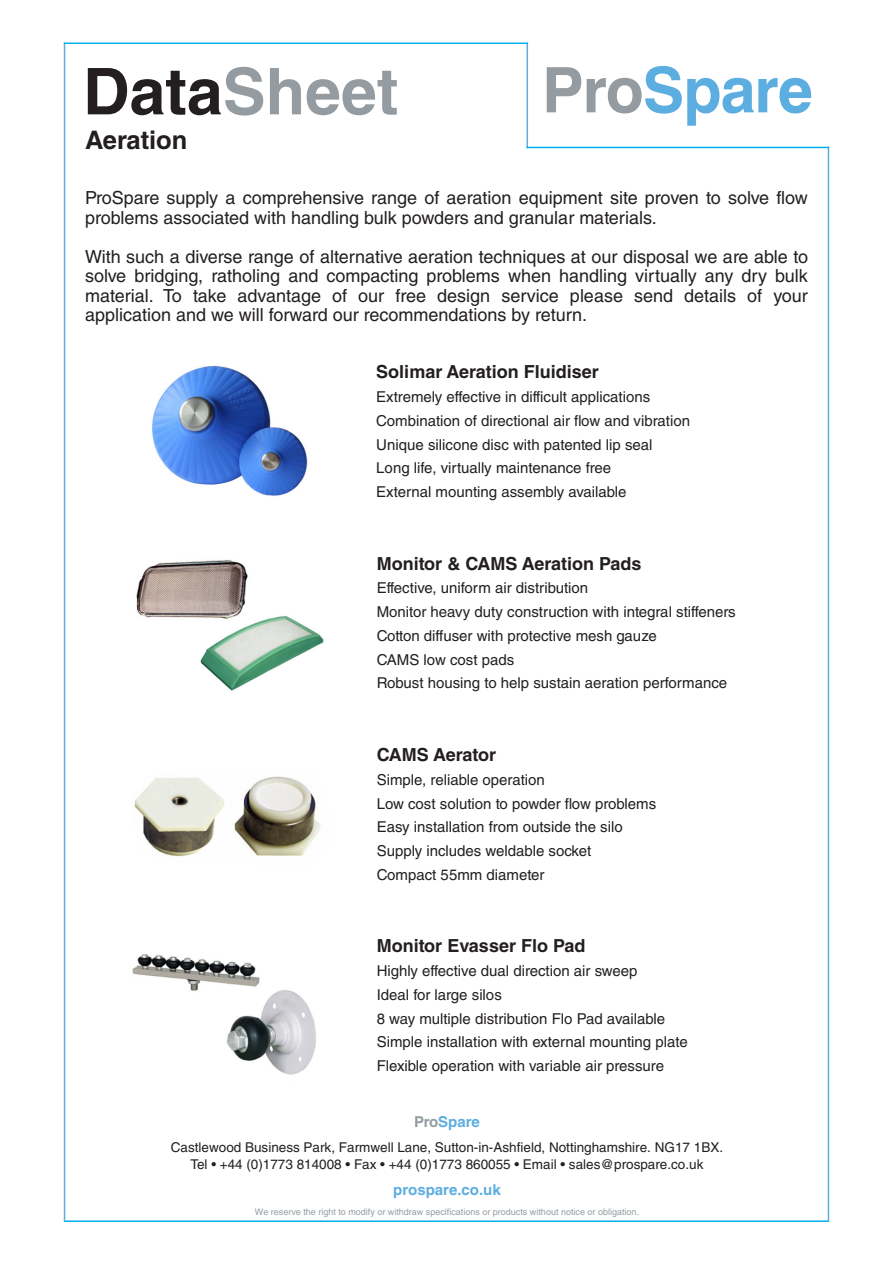
<style>
.page{position:relative;width:893px;height:1263px;background:#fff}
.page>*{position:absolute;margin:0;border:0;box-sizing:border-box;transform-origin:0 0}
.t1{font:700 64.5px "Helvetica LT Std";color:#959ca1}
.t2{font:700 25.5px "Helvetica LT Std";color:#231f20}
.t3{font:18px/19.5px "Helvetica LT Std";color:#231f20}
.t4{font:700 18px "Helvetica LT Std";color:#231f20}
.t5{font:15px "Helvetica LT Std";color:#231f20}
.t6{font:700 15px "Helvetica LT Std";color:#5daee0}
.t7{font:13.5px/16.8px "Helvetica LT Std";color:#231f20;text-align:center}
.t8{font:9px "Helvetica LT Std";color:#959ca1}
.s1{color:#231f20}
.s2{color:#959ca1}
</style>
<div class="page">
<svg style="left:547px;top:67px;width:34px;height:45px"></svg>
<svg style="left:587px;top:66px;width:224px;height:60px"></svg>
<hr style="left:64px;top:43px;width:1px;height:1177px;background:#5daee0">
<hr style="left:828px;top:147px;width:1px;height:1073px;background:#5daee0">
<hr style="left:526px;top:43px;width:2px;height:105px;background:#5daee0">
<hr style="left:64px;top:43px;width:464px;height:1px;background:#00aeef">
<hr style="left:526px;top:147px;width:303px;height:1px;background:#00aeef">
<hr style="left:64px;top:1220px;width:765px;height:2px;background:#00aeef">
<img style="left:152px;top:365px;width:156px;height:131px">
<img style="left:136px;top:559px;width:188px;height:132px">
<img style="left:134px;top:776px;width:187px;height:81px">
<img style="left:132px;top:954px;width:184px;height:121px">
<p class="t1" style="left:83px;top:52px;width:317px"><span class="s1">Data</span>Sheet</p>
<p class="t2" style="left:85px;top:124px;width:104px">Aeration</p>
<p class="t3" style="left:85px;top:188px;width:724px">ProSpare supply a comprehensive range of aeration equipment site proven to solve flow problems associated with handling bulk powders and granular materials.</p>
<p class="t3" style="left:85px;top:247px;width:724px;text-align:justify">With such a diverse range of alternative aeration techniques at our disposal we are able to solve bridging, ratholing and compacting problems when handling virtually any dry bulk material. To take advantage of our free design service please send details of your application and we will forward our recommendations by return.</p>
<p class="t4" style="left:376px;top:361px;width:224px">Solimar Aeration Fluidiser</p>
<p class="t5" style="left:376px;top:388px;width:275px">Extremely effective in difficult applications</p>
<p class="t5" style="left:376px;top:412px;width:315px">Combination of directional air flow and vibration</p>
<p class="t5" style="left:376px;top:436px;width:278px">Unique silicone disc with patented lip seal</p>
<p class="t5" style="left:376px;top:459px;width:236px">Long life, virtually maintenance free</p>
<p class="t5" style="left:376px;top:483px;width:252px">External mounting assembly available</p>
<p class="t4" style="left:377px;top:552px;width:266px">Monitor &amp; CAMS Aeration Pads</p>
<p class="t5" style="left:377px;top:579px;width:213px">Effective, uniform air distribution</p>
<p class="t5" style="left:377px;top:603px;width:360px">Monitor heavy duty construction with integral stiffeners</p>
<p class="t5" style="left:377px;top:627px;width:282px">Cotton diffuser with protective mesh gauze</p>
<p class="t5" style="left:377px;top:651px;width:139px">CAMS low cost pads</p>
<p class="t5" style="left:377px;top:674px;width:352px">Robust housing to help sustain aeration performance</p>
<p class="t4" style="left:377px;top:744px;width:121px">CAMS Aerator</p>
<p class="t5" style="left:377px;top:771px;width:170px">Simple, reliable operation</p>
<p class="t5" style="left:377px;top:795px;width:281px">Low cost solution to powder flow problems</p>
<p class="t5" style="left:377px;top:818px;width:248px">Easy installation from outside the silo</p>
<p class="t5" style="left:377px;top:842px;width:216px">Supply includes weldable socket</p>
<p class="t5" style="left:377px;top:866px;width:169px">Compact 55mm diameter</p>
<p class="t4" style="left:377px;top:935px;width:210px">Monitor Evasser Flo Pad</p>
<p class="t5" style="left:377px;top:962px;width:262px">Highly effective dual direction air sweep</p>
<p class="t5" style="left:377px;top:986px;width:127px">Ideal for large silos</p>
<p class="t5" style="left:377px;top:1010px;width:290px">8 way multiple distribution Flo Pad available</p>
<p class="t5" style="left:377px;top:1033px;width:312px">Simple installation with external mounting plate</p>
<p class="t5" style="left:377px;top:1057px;width:289px">Flexible operation with variable air pressure</p>
<p class="t6" style="left:414px;top:1113px;width:67px"><span class="s2">Pro</span>Spare</p>
<p class="t7" style="left:171px;top:1139px;width:554px">Castlewood Business Park, Farmwell Lane, Sutton-in-Ashfield, Nottinghamshire. NG17 1BX.<br>Tel • +44 (0)1773 814008 • Fax • +44 (0)1773 860055 • Email • sales@prospare.co.uk</p>
<p class="t6" style="left:393px;top:1180px;width:109px">prospare.co.uk</p>
<p class="t8" style="left:255px;top:1207px;width:386px">We reserve the right to modify or withdraw specifications or products without notice or obligation.</p>
</div>
